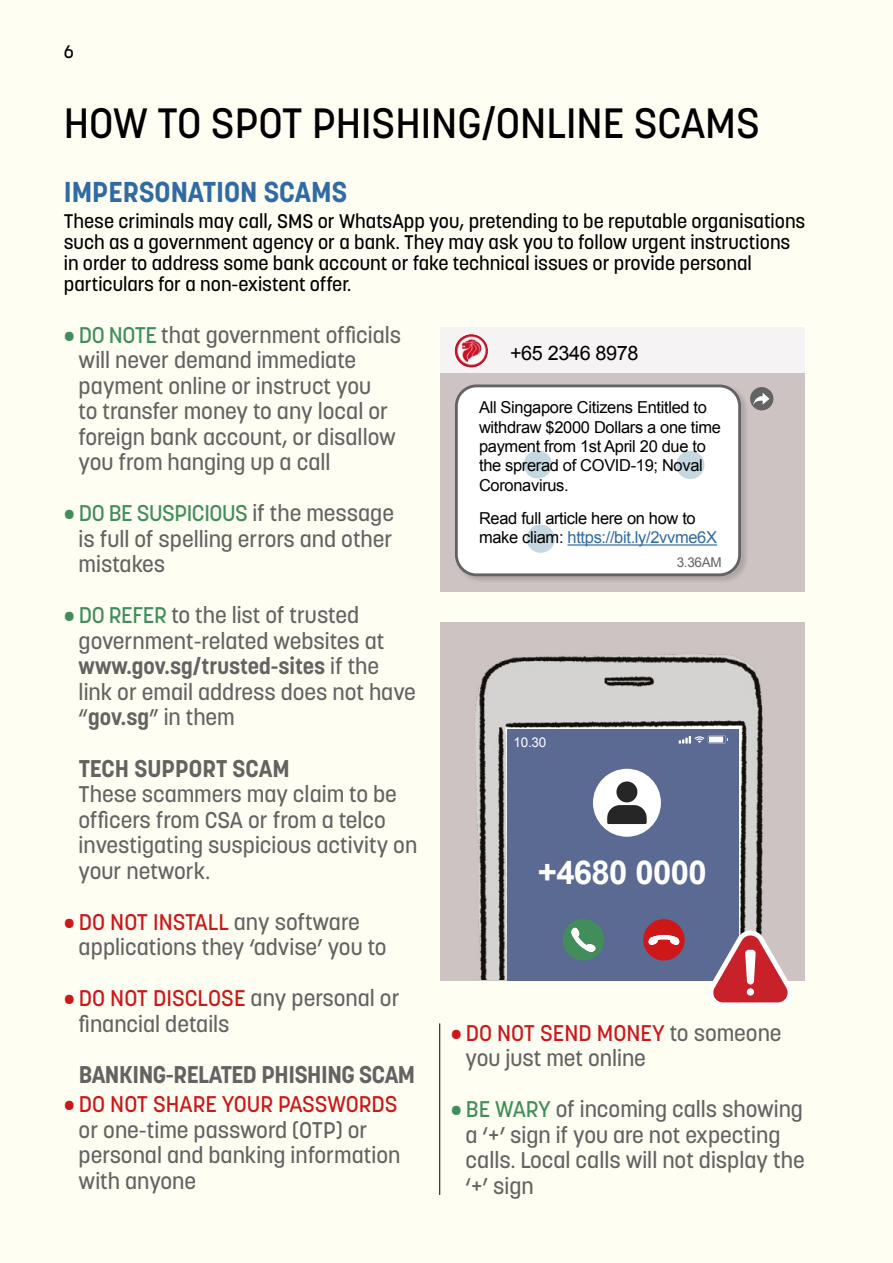
<style>
.page{position:relative;width:893px;height:1263px;background:#fffef3}
.page>*{position:absolute;margin:0;border:0;box-sizing:border-box;transform-origin:0 0}
.t1{font:500 42px "Korolev";color:#000}
.t2{font:700 32.85px "Arial";letter-spacing:-.02em;color:#fff}
.t3{font:700 28.5px "Korolev";color:#316ba3}
.t4{font:700 24px "Korolev";letter-spacing:-.02em;color:#646363}
.t5{font:700 24px "Korolev";color:#646363}
.t6{font:500 22.5px/25.5px "Korolev";color:#646363}
.t7{font:500 22.5px "Korolev";color:#cd1719}
.t8{font:19.95px "Arial";letter-spacing:-.02em;color:#000}
.t9{font:500 19.5px/21px "Korolev";color:#000}
.t10{font:500 18px "Korolev";color:#000}
.t11{font:16.5px/19.5px "Arial";letter-spacing:-.02em;color:#000}
.t12{font:13.5px "Arial";color:#646363}
.t13{font:13.5px "Arial";color:#fff}
.s1{color:#428e5b}
.s2{font-weight:700}
.s3{color:#cd1719}
.s4{color:#316ba3}
</style>
<div class="page">
<div style="left:440px;top:327px;width:365px;height:264px;background:#cec3c3"></div>
<div style="left:441px;top:327px;width:364px;height:46px;background:#f5f3f3"></div>
<img style="left:455px;top:334px;width:33px;height:33px;border-radius:16px">
<div style="left:455px;top:384px;width:294px;height:200px;background:#000;opacity:.15"></div>
<div style="left:456px;top:386px;width:284px;height:189px;background:#fff;border-radius:20px"></div>
<div style="left:455px;top:384px;width:286px;height:192px;border:3px solid #646363;border-radius:20px"></div>
<div style="left:750px;top:387px;width:23px;height:23px;background:#646363;border-radius:50%"></div>
<svg style="left:753px;top:393px;width:16px;height:12px"></svg>
<div style="left:524px;top:450px;width:28px;height:28px;background:#c5d7e0;border-radius:50%"></div>
<div style="left:676px;top:451px;width:28px;height:28px;background:#c5d7e0;border-radius:50%"></div>
<div style="left:527px;top:525px;width:28px;height:28px;background:#c5d7e0;border-radius:50%"></div>
<hr style="left:567px;top:544px;width:150px;height:2px;background:#316ba3">
<div style="left:440px;top:623px;width:365px;height:358px;background:#cec3c3"></div>
<img style="left:440px;top:622px;width:354px;height:358px">
<div style="left:507px;top:729px;width:231px;height:252px;background:#5a6a92"></div>
<svg style="left:679px;top:735px;width:49px;height:9px"></svg>
<div style="left:563px;top:919px;width:41px;height:41px;background:#428e5b;border-radius:50%"></div>
<div style="left:643px;top:919px;width:42px;height:41px;background:#cd1719;border-radius:50%"></div>
<svg style="left:648px;top:935px;width:32px;height:10px"></svg>
<svg style="left:571px;top:927px;width:25px;height:25px"></svg>
<div style="left:593px;top:769px;width:68px;height:68px;background:#fff;border-radius:50%"></div>
<div style="left:616px;top:781px;width:21px;height:21px;background:#262626;border-radius:50%"></div>
<svg style="left:607px;top:805px;width:40px;height:19px"></svg>
<svg style="left:709px;top:928px;width:85px;height:79px"></svg>
<hr style="left:439px;top:1023px;width:1px;height:172px;background:#000">
<p class="t10" style="left:64px;top:41px;width:12px">6</p>
<h1 class="t1" style="left:64px;top:97px;width:698px">HOW TO SPOT PHISHING/ONLINE SCAMS</h1>
<p class="t3" style="left:64px;top:174px;width:285px">IMPERSONATION SCAMS</p>
<p class="t9" style="left:64px;top:210px;width:743px">These criminals may call, SMS or WhatsApp you, pretending to be reputable organisations such as a government agency or a bank. They may ask you to follow urgent instructions in order to address some bank account or fake technical issues or provide personal particulars for a non-existent offer.</p>
<p class="t6" style="left:79px;top:322px;width:324px;text-indent:-15px"><span class="s1">• DO NOTE</span> that government officials will never demand immediate payment online or instruct you<br>to transfer money to any local or foreign bank account, or disallow you from hanging up a call</p>
<p class="t6" style="left:79px;top:501px;width:317px;text-align:justify;text-indent:-15px"><span class="s1">• DO BE SUSPICIOUS</span> if the message is full of spelling errors and other mistakes</p>
<p class="t6" style="left:79px;top:603px;width:339px;text-indent:-15px"><span class="s1">• DO REFER</span> to the list of trusted government-related websites at <span class="s2">www.gov.sg/trusted-sites</span> if the link or email address does not have “<span class="s2">gov.sg</span>” in them</p>
<p class="t5" style="left:79px;top:753px;width:213px">TECH SUPPORT SCAM</p>
<p class="t6" style="left:79px;top:781px;width:340px">These scammers may claim to be officers from CSA or from a telco investigating suspicious activity on your network.</p>
<p class="t6" style="left:79px;top:909px;width:309px;text-indent:-15px"><span class="s3">• DO NOT INSTALL</span> any software applications they ‘advise’ you to</p>
<p class="t6" style="left:79px;top:985px;width:322px;text-indent:-15px"><span class="s3">• DO NOT DISCLOSE</span> any personal or financial details</p>
<p class="t4" style="left:79px;top:1059px;width:338px">BANKING-RELATED PHISHING SCAM</p>
<p class="t7" style="left:64px;top:1090px;width:335px">• DO NOT SHARE YOUR PASSWORDS</p>
<p class="t6" style="left:79px;top:1117px;width:323px">or one-time password (OTP) or personal and banking information with anyone</p>
<p class="t8" style="left:510px;top:340px;width:130px">+65 2346 8978</p>
<p class="t11" style="left:479px;top:398px;width:243px">All Singapore Citizens Entitled to withdraw $2000 Dollars a one time payment from 1st April 20 due to the sprerad of COVID-19; Noval<br>Coronavirus.</p>
<p class="t11" style="left:479px;top:508px;width:239px">Read full article here on how to make cliam: <span class="s4">https://bit.ly/2vvme6X</span></p>
<p class="t12" style="left:677px;top:553px;width:47px">3.36AM</p>
<p class="t13" style="left:514px;top:733px;width:34px">10.30</p>
<h2 class="t2" style="left:538px;top:851px;width:170px">+4680 0000</h2>
<p class="t6" style="left:466px;top:1020px;width:317px;text-indent:-15px"><span class="s3">• DO NOT SEND MONEY</span> to someone you just met online</p>
<p class="t6" style="left:466px;top:1096px;width:341px;text-indent:-15px"><span class="s1">• BE WARY</span> of incoming calls showing a ‘+’ sign if you are not expecting calls. Local calls will not display the ‘+’ sign</p>
</div>
